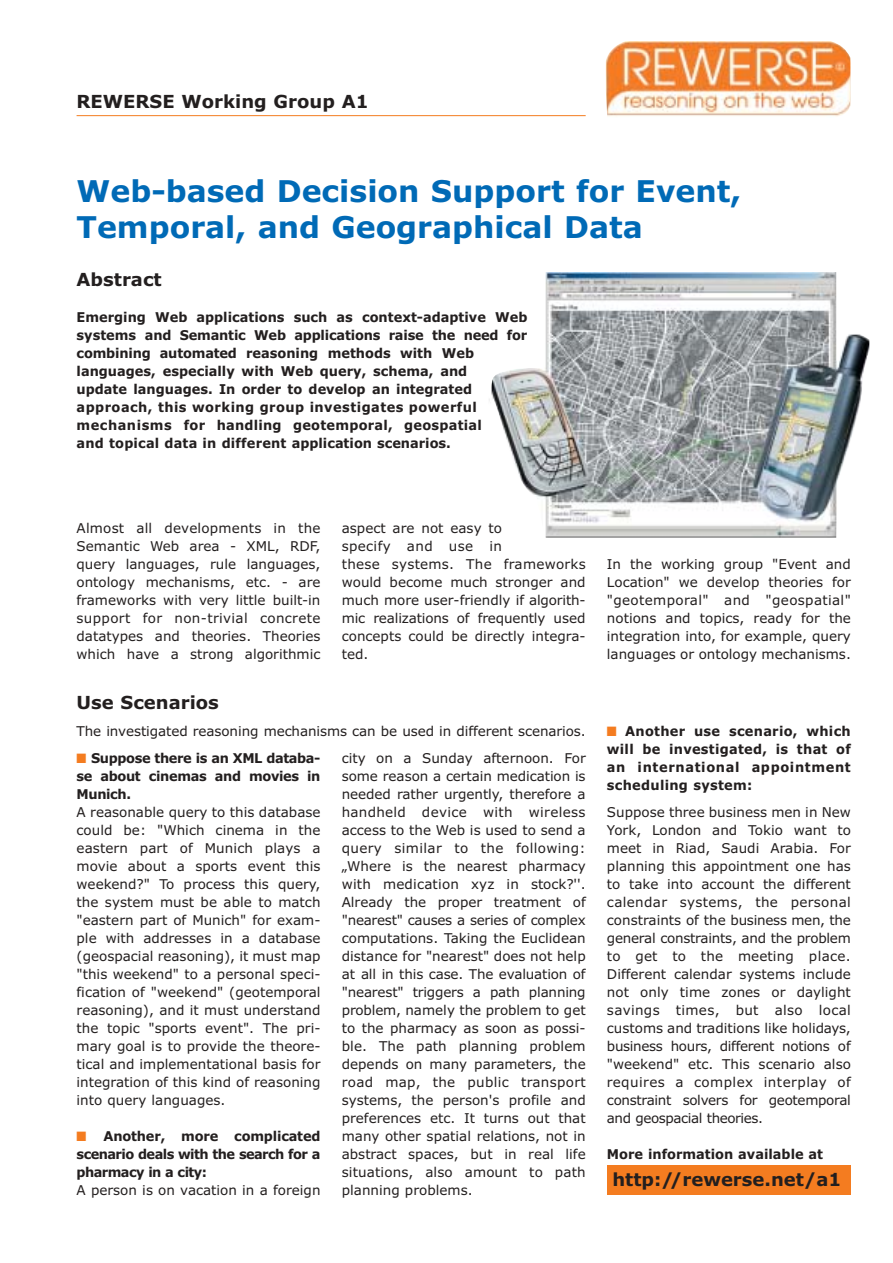
<style>
.page{position:relative;width:893px;height:1263px;background:#fff}
.page>*{position:absolute;margin:0;border:0;box-sizing:border-box;transform-origin:0 0}
.t1{font:700 30px/36px "Verdana";color:#006ab6}
.t2{font:700 18px "Verdana";color:#231f1f}
.t3{font:13.5px/18px "Verdana";color:#231f1f;text-align:justify}
.t4{font:700 13.5px/18px "Verdana";color:#231f1f;text-align:justify;scale:.96 1}
.s1{color:#f47c20}
</style>
<div class="page">
<img style="left:605px;top:41px;width:245px;height:76px">
<hr style="left:77px;top:115px;width:508px;height:1px;background:#f47c20">
<div style="left:607px;top:1165px;width:243px;height:30px;background:#f47c20"></div>
<img style="left:489px;top:272px;width:380px;height:266px">
<h2 class="t2" style="left:77px;top:95px;width:293px">REWERSE Working Group A1</h2>
<h1 class="t1" style="left:77px;top:175px;width:666px">Web-based Decision Support for Event,<br>Temporal, and Geographical Data</h1>
<h2 class="t2" style="left:77px;top:272px;width:87px">Abstract</h2>
<p class="t4" style="left:77px;top:309px;width:471px;text-align:left">Emerging Web applications such as context-adaptive Web systems and Semantic Web applications raise the need for combining automated reasoning methods with Web languages, especially with Web query, schema, and<br>update languages. In order to develop an integrated approach, this working group investigates powerful mechanisms for handling geotemporal, geospatial<br>and topical data in different application scenarios.</p>
<p class="t3" style="left:77px;top:521px;width:245px">Almost all developments in the Semantic Web area - XML, RDF, query languages, rule languages, ontology mechanisms, etc. - are frameworks with very little built-in support for non-trivial concrete datatypes and theories. Theories which have a strong algorithmic</p>
<p class="t3" style="left:342px;top:521px;width:245px;text-align:left">aspect are not easy to<br>specify and use in<br>these systems. The frameworks would become much stronger and much more user-friendly if algorith&shy;mic realizations of frequently used concepts could be directly integra&shy;ted.</p>
<h2 class="t2" style="left:77px;top:695px;width:144px">Use Scenarios</h2>
<p class="t3" style="left:77px;top:723px;width:510px">The investigated reasoning mechanisms can be used in different scenarios.</p>
<p class="t4" style="left:77px;top:750px;width:255px"><span class="s1">■</span> Suppose there is an XML databa&shy;se about cinemas and movies in Munich.</p>
<p class="t3" style="left:77px;top:804px;width:245px">A reasonable query to this database could be: "Which cinema in the eastern part of Munich plays a movie about a sports event this weekend?" To process this query, the system must be able to match "eastern part of Munich" for exam&shy;ple with addresses in a database (geospacial reasoning), it must map "this weekend" to a personal speci&shy;fication of "weekend" (geotemporal reasoning), and it must understand the topic "sports event". The pri&shy;mary goal is to provide the theore&shy;tical and implementational basis for integration of this kind of reasoning into query languages.</p>
<p class="t4" style="left:77px;top:1128px;width:255px"><span class="s1">■</span> Another, more complicated scenario deals with the search for a pharmacy in a city:</p>
<p class="t3" style="left:77px;top:1182px;width:245px">A person is on vacation in a foreign</p>
<p class="t3" style="left:342px;top:750px;width:245px">city on a Sunday afternoon. For some reason a certain medication is needed rather urgently, therefore a handheld device with wireless access to the Web is used to send a query similar to the following: „Where is the nearest pharmacy with medication xyz in stock?''.<br>Already the proper treatment of "nearest" causes a series of complex computations. Taking the Euclidean distance for "nearest" does not help at all in this case. The evaluation of "nearest" triggers a path planning problem, namely the problem to get to the pharmacy as soon as possi&shy;ble. The path planning problem depends on many parameters, the road map, the public transport systems, the person's profile and preferences etc. It turns out that many other spatial relations, not in abstract spaces, but in real life situations, also amount to path planning problems.</p>
<p class="t3" style="left:607px;top:557px;width:245px">In the working group "Event and Location" we develop theories for "geotemporal" and "geospatial" notions and topics, ready for the integration into, for example, query languages or ontology mechanisms.</p>
<p class="t4" style="left:607px;top:723px;width:255px"><span class="s1">■</span> Another use scenario, which will be investigated, is that of an international appointment scheduling system:</p>
<p class="t3" style="left:607px;top:804px;width:245px">Suppose three business men in New York, London and Tokio want to meet in Riad, Saudi Arabia. For planning this appointment one has to take into account the different calendar systems, the personal constraints of the business men, the general constraints, and the problem to get to the meeting place.<br>Different calendar systems include not only time zones or daylight savings times, but also local customs and traditions like holidays, business hours, different notions of "weekend" etc. This scenario also requires a complex interplay of constraint solvers for geotemporal and geospacial theories.</p>
<p class="t4" style="left:607px;top:1146px;width:227px">More information available at</p>
<h2 class="t2" style="left:612px;top:1172px;width:230px">http://rewerse.net/a1</h2>
</div>
